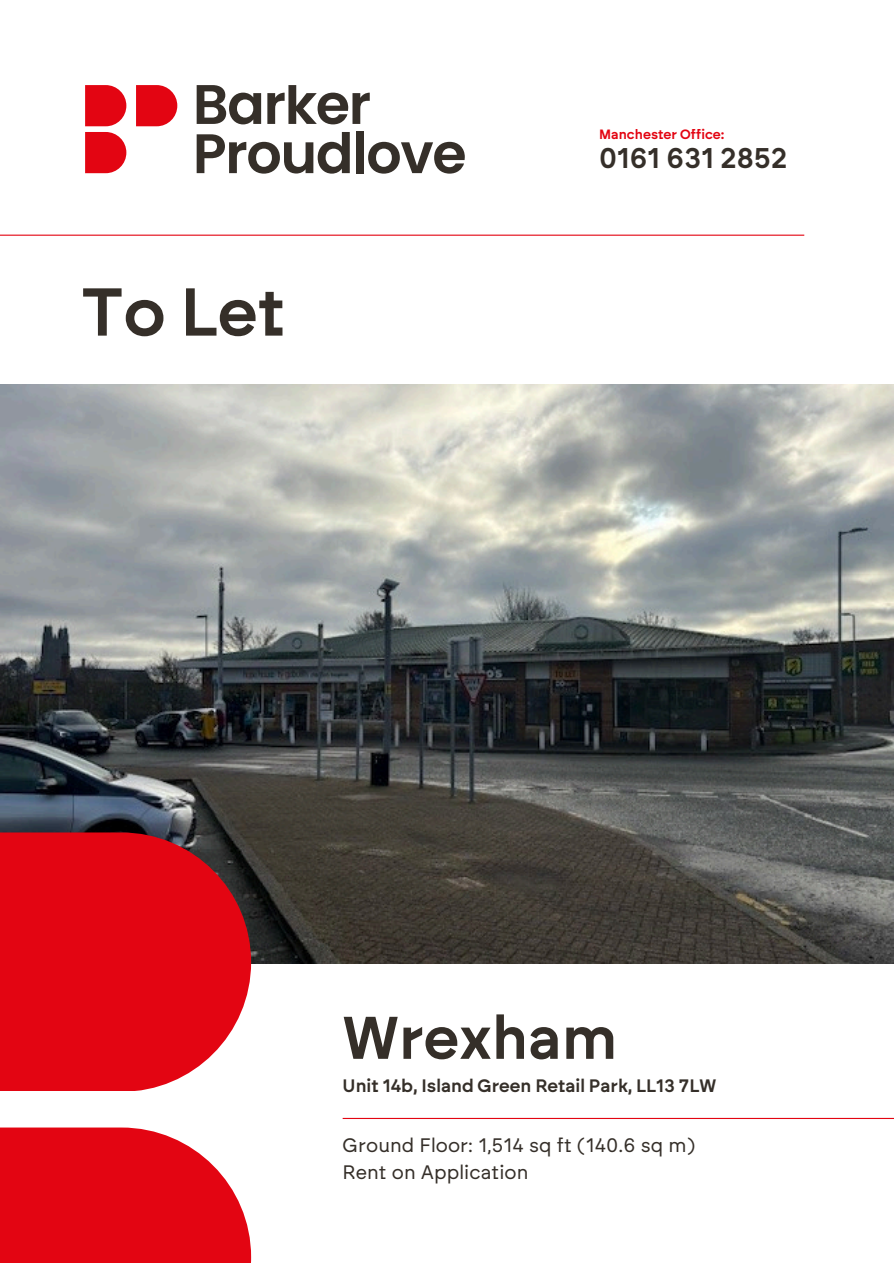
<style>
.page{position:relative;width:894px;height:1264px;background:#fff}
.page>*{position:absolute;margin:0;border:0;box-sizing:border-box;transform-origin:0 0}
.t1{font:600 67.5px "Brockmann";color:#352f29}
.t2{font:600 60px "Brockmann";color:#352f29}
.t3{font:600 28.5px "Brockmann";color:#352f29}
.t4{font:19.5px/27px "Brockmann";color:#352f29}
.t5{font:600 18px "Brockmann";color:#352f29}
.t6{font:600 13.5px "Brockmann";color:#e30512}
</style>
<div class="page">
<img style="left:0;top:385px;width:893px;height:578px">
<svg style="left:0;top:832px;width:251px;height:259px;background:#da1420"></svg>
<svg style="left:0;top:1127px;width:251px;height:136px;background:#e6202b"></svg>
<hr style="left:342px;top:1117px;width:551px;height:1px;background:#e30512">
<svg style="left:85px;top:132px;width:41px;height:41px;background:#e51e2a"></svg>
<svg style="left:85px;top:85px;width:41px;height:41px;background:#e51e2a"></svg>
<svg style="left:136px;top:85px;width:41px;height:41px;background:#e51e2a"></svg>
<svg style="left:196px;top:85px;width:65px;height:39px"></svg>
<svg style="left:267px;top:85px;width:102px;height:39px"></svg>
<svg style="left:196px;top:132px;width:153px;height:42px"></svg>
<div style="left:356px;top:132px;width:7px;height:41px;background:#352f29"></div>
<svg style="left:368px;top:142px;width:96px;height:32px"></svg>
<hr style="left:0;top:235px;width:804px;height:1px;background:#e30512">
<p class="t1" style="left:81px;top:271px;width:205px">To Let</p>
<p class="t6" style="left:599px;top:126px;width:127px">Manchester Office:</p>
<h2 class="t3" style="left:599px;top:141px;width:190px">0161 631 2852</h2>
<p class="t2" style="left:342px;top:1001px;width:276px">Wrexham</p>
<h1 class="t5" style="left:342px;top:1074px;width:375px">Unit 14b, Island Green Retail Park, LL13 7LW</h1>
<p class="t4" style="left:342px;top:1131px;width:354px">Ground Floor: 1,514 sq ft (140.6 sq m)<br>Rent on Application</p>
</div>
